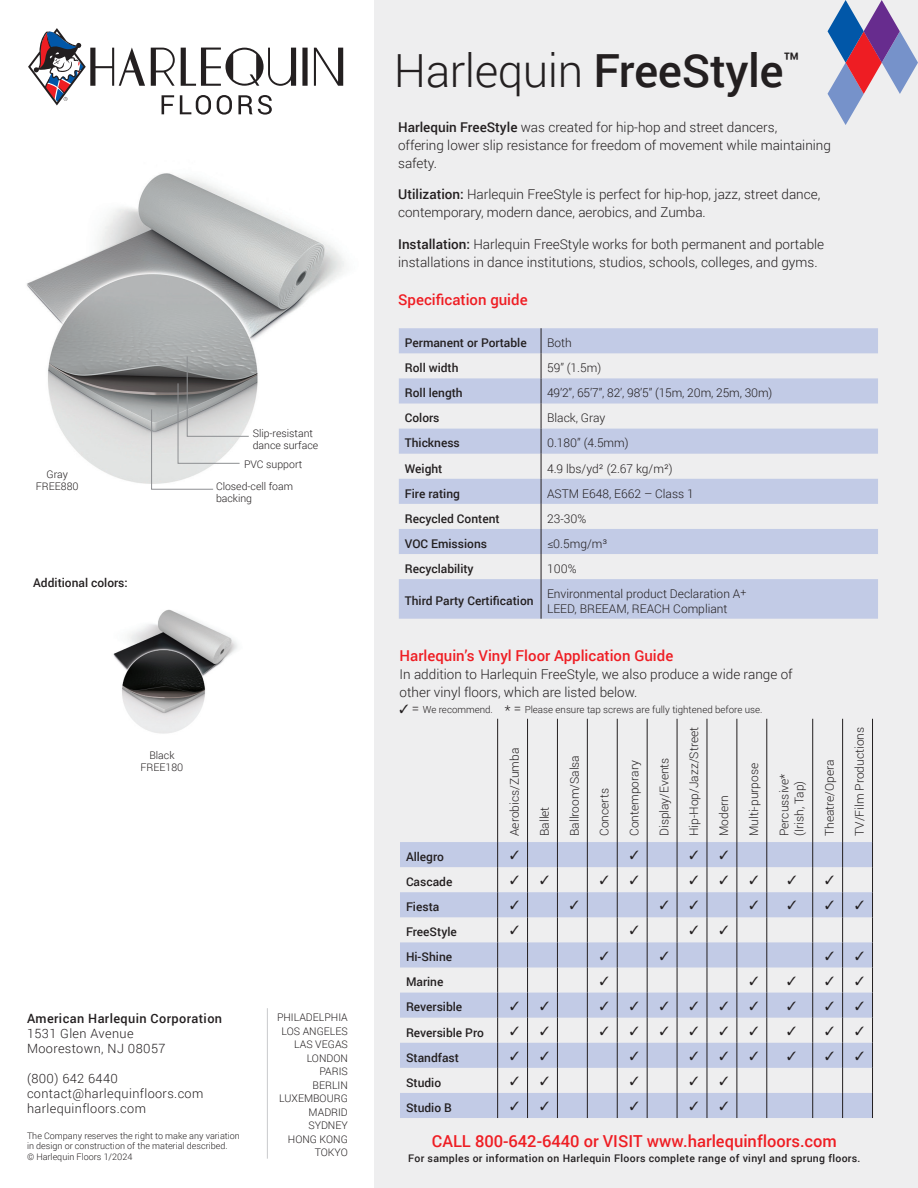
<style>
.page{position:relative;width:918px;height:1188px;background:#fff}
.page>*{position:absolute;margin:0;border:0;box-sizing:border-box;transform-origin:0 0}
.t1{font:300 45.75px "Roboto";letter-spacing:-.01em;color:#231f20}
.t2{font:500 16.5px "Roboto";color:#ee1d23}
.t3{font:500 15px "Roboto";color:#ee1d23}
.t4{font:300 13.5px/18px "Roboto";color:#231f20}
.t5{font:300 12.75px/15px "Roboto";letter-spacing:.03em;color:#231f20}
.t6{font:500 12.75px "Roboto";letter-spacing:.03em;color:#231f20}
.t7{font:300 12px/15px "Roboto";color:#231f20}
.t8{font:500 12px "Roboto";color:#231f20}
.t9{font:300 10.5px/13.5px "Roboto";color:#231f20;text-align:center}
.t10{font:500 10.5px "Roboto";letter-spacing:.03em;color:#231f20}
.t11{font:300 9.75px "Roboto";color:#231f20}
.t12{font:300 9px/10.8px "Roboto";color:#231f20}
.s1{font-weight:500}
.s2{font-size:10.5px}
.s3{font-size:13.5px}
</style>
<div class="page">
<div style="left:375px;top:0;width:543px;height:1188px;background:#eeeeef"></div>
<img style="left:26px;top:173px;width:319px;height:311px">
<img style="left:113px;top:609px;width:125px;height:125px">
<svg style="left:151px;top:356px;width:99px;height:134px"></svg>
<svg style="left:828px;top:0;width:90px;height:125px"></svg>
<svg style="left:399px;top:328px;width:479px;height:291px;fill:#c2cbe6"></svg>
<svg style="left:542px;top:479px;width:336px;height:140px;fill:#c2cbe6"></svg>
<svg style="left:541px;top:328px;width:1px;height:251px"></svg>
<hr style="left:541px;top:579px;width:1px;height:40px;background:#231f20">
<svg style="left:400px;top:842px;width:472px;height:276px;fill:#c2cbe6"></svg>
<hr style="left:497px;top:719px;width:1px;height:123px;background:#231f20">
<hr style="left:527px;top:719px;width:1px;height:123px;background:#231f20">
<hr style="left:557px;top:719px;width:1px;height:123px;background:#231f20">
<hr style="left:587px;top:719px;width:1px;height:123px;background:#231f20">
<hr style="left:617px;top:719px;width:1px;height:123px;background:#231f20">
<hr style="left:647px;top:719px;width:1px;height:123px;background:#231f20">
<hr style="left:677px;top:719px;width:1px;height:123px;background:#231f20">
<hr style="left:707px;top:719px;width:1px;height:123px;background:#231f20">
<hr style="left:737px;top:719px;width:1px;height:123px;background:#231f20">
<hr style="left:767px;top:719px;width:1px;height:123px;background:#231f20">
<svg style="left:587px;top:842px;width:1px;height:276px"></svg>
<svg style="left:767px;top:842px;width:1px;height:276px"></svg>
<svg style="left:497px;top:842px;width:1px;height:276px"></svg>
<svg style="left:557px;top:842px;width:1px;height:276px"></svg>
<svg style="left:647px;top:842px;width:1px;height:276px"></svg>
<hr style="left:812px;top:719px;width:1px;height:123px;background:#231f20">
<hr style="left:842px;top:719px;width:1px;height:123px;background:#231f20">
<svg style="left:812px;top:842px;width:1px;height:276px"></svg>
<hr style="left:872px;top:719px;width:1px;height:123px;background:#231f20">
<svg style="left:872px;top:842px;width:1px;height:276px"></svg>
<hr style="left:267px;top:1008px;width:1px;height:151px;background:#939598">
<svg style="left:314px;top:48px;width:29px;height:38px"></svg>
<svg style="left:302px;top:48px;width:6px;height:38px"></svg>
<svg style="left:151px;top:48px;width:24px;height:38px"></svg>
<svg style="left:181px;top:48px;width:115px;height:38px"></svg>
<svg style="left:162px;top:95px;width:12px;height:19px"></svg>
<svg style="left:180px;top:95px;width:31px;height:20px"></svg>
<svg style="left:217px;top:95px;width:15px;height:20px"></svg>
<svg style="left:238px;top:95px;width:34px;height:20px"></svg>
<svg style="left:28px;top:28px;width:117px;height:78px"></svg>
<svg style="left:788px;top:876px;width:8px;height:8px"></svg>
<svg style="left:570px;top:901px;width:9px;height:8px"></svg>
<svg style="left:788px;top:901px;width:8px;height:8px"></svg>
<svg style="left:788px;top:976px;width:8px;height:9px"></svg>
<svg style="left:788px;top:1001px;width:8px;height:9px"></svg>
<svg style="left:788px;top:1026px;width:8px;height:9px"></svg>
<svg style="left:788px;top:1051px;width:8px;height:9px"></svg>
<svg style="left:826px;top:842px;width:38px;height:276px"></svg>
<svg style="left:511px;top:842px;width:38px;height:276px"></svg>
<svg style="left:600px;top:842px;width:38px;height:276px"></svg>
<svg style="left:660px;top:842px;width:98px;height:276px"></svg>
<p class="t9" style="left:36px;top:467px;width:44px;line-height:12px">Gray<br>FREE880</p>
<p class="t8" style="left:33px;top:574px;width:96px">Additional colors:</p>
<p class="t9" style="left:253px;top:426px;width:67px;line-height:12px;text-align:left">Slip-resistant dance surface</p>
<p class="t9" style="left:216px;top:453px;width:88px;line-height:21.8px;text-align:left;text-indent:28px">PVC support<br>Closed-cell foam</p>
<p class="t9" style="left:216px;top:491px;width:38px">backing</p>
<p class="t9" style="left:141px;top:748px;width:44px;line-height:12px">Black<br>FREE180</p>
<p class="t6" style="left:27px;top:1009px;width:197px">American Harlequin Corporation</p>
<p class="t5" style="left:27px;top:1025px;width:140px">1531 Glen Avenue<br>Moorestown, NJ 08057</p>
<p class="t5" style="left:27px;top:1070px;width:178px">(800) 642 6440 contact@harlequinfloors.com harlequinfloors.com</p>
<p class="t12" style="left:27px;top:1130px;width:214px">The Company reserves the right to make any variation in design or construction of the material described.<br>© Harlequin Floors 1/2024</p>
<p class="t9" style="left:277px;top:1010px;width:72px;text-align:right">PHILADELPHIA<br>LOS ANGELES<br>LAS VEGAS<br>LONDON<br>PARIS<br>BERLIN<br>LUXEMBOURG<br>MADRID<br>SYDNEY<br>HONG KONG<br>TOKYO</p>
<h1 class="t1" style="left:394px;top:39px;width:408px">Harlequin <span class="s1">FreeStyle</span><sup>™</sup></h1>
<p class="t4" style="left:398px;top:118px;width:434px"><span class="s1">Harlequin FreeStyle</span> was created for hip-hop and street dancers,<br>offering lower slip resistance for freedom of movement while maintaining safety.</p>
<p class="t4" style="left:398px;top:185px;width:424px"><span class="s1">Utilization:</span> Harlequin FreeStyle is perfect for hip-hop, jazz, street dance, contemporary, modern dance, aerobics, and Zumba.</p>
<p class="t4" style="left:398px;top:235px;width:428px"><span class="s1">Installation:</span> Harlequin FreeStyle works for both permanent and portable installations in dance institutions, studios, schools, colleges, and gyms.</p>
<p class="t3" style="left:398px;top:289px;width:131px">Specification guide</p>
<p class="t8" style="left:405px;top:334px;width:123px">Permanent or Portable</p>
<p class="t7" style="left:547px;top:335px;width:26px">Both</p>
<p class="t8" style="left:405px;top:359px;width:55px">Roll width</p>
<p class="t7" style="left:547px;top:360px;width:56px">59” (1.5m)</p>
<p class="t8" style="left:405px;top:385px;width:59px">Roll length</p>
<p class="t7" style="left:547px;top:385px;width:227px">49’2”, 65’7”, 82’, 98’5” (15m, 20m, 25m, 30m)</p>
<p class="t8" style="left:405px;top:410px;width:36px">Colors</p>
<p class="t7" style="left:547px;top:410px;width:60px">Black, Gray</p>
<p class="t8" style="left:405px;top:435px;width:57px">Thickness</p>
<p class="t7" style="left:547px;top:435px;width:83px">0.180” (4.5mm)</p>
<p class="t8" style="left:405px;top:460px;width:39px">Weight</p>
<p class="t7" style="left:547px;top:460px;width:127px">4.9 lbs/yd² (2.67 kg/m²)</p>
<p class="t8" style="left:405px;top:485px;width:57px">Fire rating</p>
<p class="t7" style="left:547px;top:485px;width:148px">ASTM E648, E662 – Class 1</p>
<p class="t8" style="left:405px;top:510px;width:96px">Recycled Content</p>
<p class="t7" style="left:547px;top:511px;width:41px">23-30%</p>
<p class="t8" style="left:405px;top:535px;width:84px">VOC Emissions</p>
<p class="t7" style="left:547px;top:536px;width:62px">≤0.5mg/m³</p>
<p class="t8" style="left:405px;top:560px;width:70px">Recyclability</p>
<p class="t7" style="left:547px;top:561px;width:31px">100%</p>
<p class="t8" style="left:405px;top:593px;width:130px">Third Party Certification</p>
<p class="t7" style="left:547px;top:586px;width:201px">Environmental product Declaration A<span class="s2">+<br></span>LEED, BREEAM, REACH Compliant</p>
<p class="t3" style="left:400px;top:645px;width:275px">Harlequin’s Vinyl Floor Application Guide</p>
<p class="t4" style="left:400px;top:664px;width:395px">In addition to Harlequin FreeStyle, we also produce a wide range of other vinyl floors, which are listed below.</p>
<p class="t11" style="left:400px;top:703px;width:365px">✓ <span class="s3">=</span> We recommend. <span class="s3">* =</span> Please ensure tap screws are fully tightened before use.</p>
<p class="t8" style="left:406px;top:848px;width:40px">Allegro</p>
<p class="t8" style="left:406px;top:873px;width:48px">Cascade</p>
<p class="t8" style="left:406px;top:898px;width:35px">Fiesta</p>
<p class="t8" style="left:406px;top:923px;width:52px">FreeStyle</p>
<p class="t8" style="left:406px;top:949px;width:48px">Hi-Shine</p>
<p class="t8" style="left:406px;top:974px;width:39px">Marine</p>
<p class="t8" style="left:406px;top:999px;width:58px">Reversible</p>
<p class="t8" style="left:406px;top:1024px;width:79px">Reversible Pro</p>
<p class="t8" style="left:406px;top:1049px;width:54px">Standfast</p>
<p class="t8" style="left:406px;top:1074px;width:37px">Studio</p>
<p class="t8" style="left:406px;top:1099px;width:47px">Studio B</p>
<p class="t7" style="left:507px;top:836px;width:90px;rotate:-90deg">Aerobics/Zumba</p>
<p class="t7" style="left:537px;top:836px;width:31px;rotate:-90deg">Ballet</p>
<p class="t7" style="left:567px;top:836px;width:83px;rotate:-90deg">Ballroom/Salsa</p>
<p class="t7" style="left:596px;top:836px;width:49px;rotate:-90deg">Concerts</p>
<p class="t7" style="left:626px;top:836px;width:77px;rotate:-90deg">Contemporary</p>
<p class="t7" style="left:656px;top:836px;width:80px;rotate:-90deg">Display/Events</p>
<p class="t7" style="left:686px;top:836px;width:111px;rotate:-90deg">Hip-Hop/Jazz/Street</p>
<p class="t7" style="left:716px;top:836px;width:42px;rotate:-90deg">Modern</p>
<p class="t7" style="left:746px;top:836px;width:75px;rotate:-90deg">Multi-purpose</p>
<p class="t7" style="left:776px;top:836px;width:64px;rotate:-90deg">Percussive* (Irish, Tap)</p>
<p class="t7" style="left:822px;top:836px;width:78px;rotate:-90deg">Theatre/Opera</p>
<p class="t7" style="left:852px;top:836px;width:111px;rotate:-90deg">TV/Film Productions</p>
<p class="t2" style="left:432px;top:1129px;width:407px">CALL 800-642-6440 or VISIT www.harlequinfloors.com</p>
<p class="t10" style="left:408px;top:1151px;width:454px">For samples or information on Harlequin Floors complete range of vinyl and sprung floors.</p>
<p class="t12" style="left:376px;top:1155px;width:114px">© Harlequin Floors 03/2017.</p>
</div>
